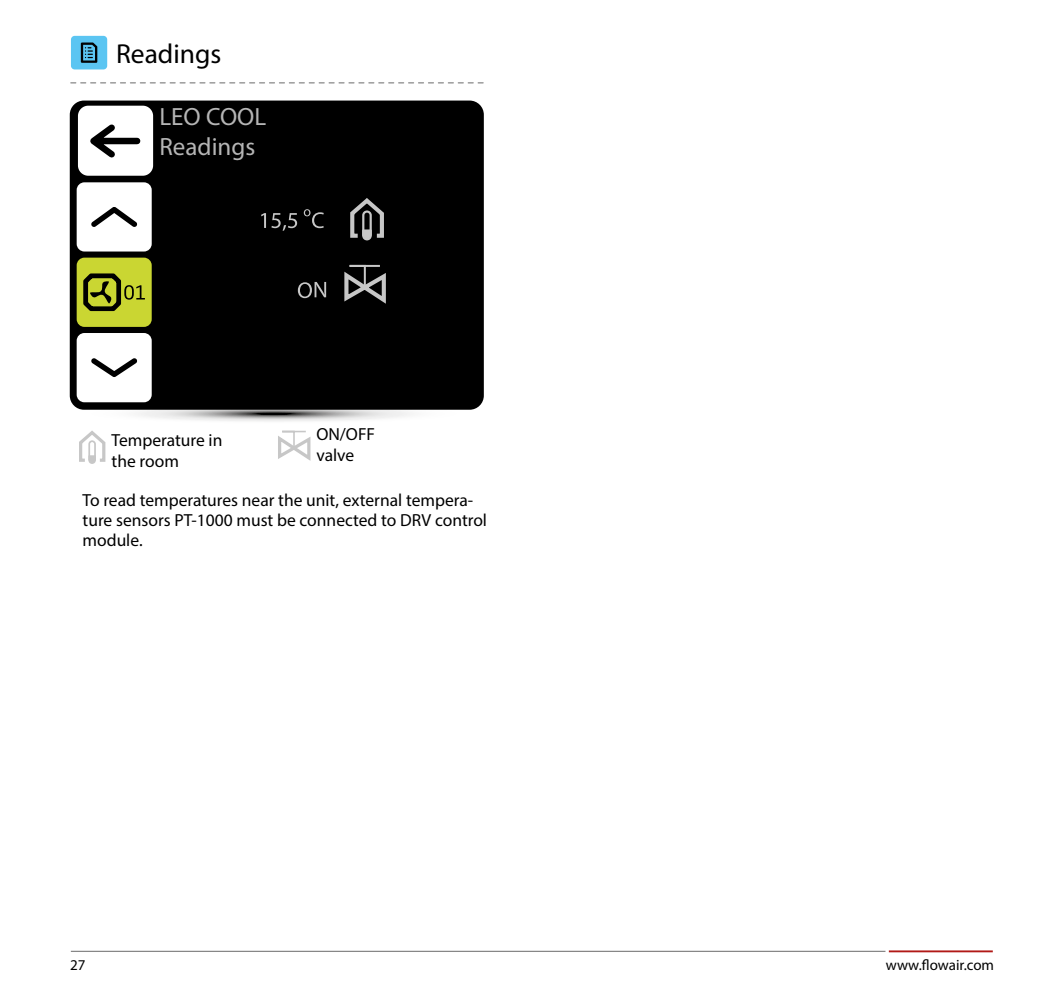
<style>
.page{position:relative;width:1063px;height:993px;background:#fff}
.page>*{position:absolute;margin:0;border:0;box-sizing:border-box;transform-origin:0 0}
.t1{font:27.5px "Myriad Pro";color:#000}
.t2{font:25px/30px "Myriad Pro";color:#b5b5b5}
.t3{font:17.5px/21px "Myriad Pro";color:#000}
.t4{font:15px "Myriad Pro";color:#000}
</style>
<div class="page">
<hr style="left:71px;top:950px;width:814px;height:1px;background:#878787">
<hr style="left:890px;top:950px;width:102px;height:1px;background:#b11917">
<div style="left:70px;top:100px;width:414px;height:309px;background:#000;border-radius:14px"></div>
<div style="left:76px;top:107px;width:75px;height:69px;background:#0c0c0c;border-radius:8px"></div>
<div style="left:77px;top:257px;width:75px;height:70px;background:#cad632;border-radius:8px"></div>
<div style="left:77px;top:333px;width:75px;height:69px;background:#fff;border-radius:8px"></div>
<svg style="left:91px;top:358px;width:46px;height:19px"></svg>
<div style="left:77px;top:182px;width:75px;height:69px;background:#fff;border-radius:8px"></div>
<svg style="left:91px;top:207px;width:46px;height:20px"></svg>
<svg style="left:83px;top:273px;width:62px;height:38px"></svg>
<svg style="left:344px;top:265px;width:42px;height:38px"></svg>
<svg style="left:298px;top:282px;width:28px;height:16px"></svg>
<svg style="left:261px;top:213px;width:36px;height:18px"></svg>
<svg style="left:305px;top:210px;width:19px;height:18px"></svg>
<svg style="left:350px;top:198px;width:34px;height:42px"></svg>
<svg style="left:78px;top:106px;width:75px;height:70px;background:#dedede"></svg>
<svg style="left:71px;top:82px;width:412px;height:1px"></svg>
<div style="left:71px;top:36px;width:36px;height:33px;background:#5bc5f2;border-radius:4px"></div>
<svg style="left:81px;top:42px;width:16px;height:21px"></svg>
<svg style="left:71px;top:401px;width:412px;height:63px"></svg>
<h1 class="t1" style="left:116px;top:37px;width:107px">Readings</h1>
<h2 class="t2" style="left:159px;top:101px;width:108px">LEO COOL<br>Readings</h2>
<p class="t3" style="left:316px;top:423px;width:60px">ON/OFF valve</p>
<p class="t3" style="left:112px;top:429px;width:112px">Temperature in the room</p>
<p class="t3" style="left:83px;top:490px;width:406px;line-height:20px">To read temperatures near the unit, external tempera&shy;ture sensors PT-1000 must be connected to DRV control module.</p>
<p class="t4" style="left:70px;top:955px;width:17px">27</p>
<p class="t4" style="left:886px;top:955px;width:110px">www.flowair.com</p>
</div>
